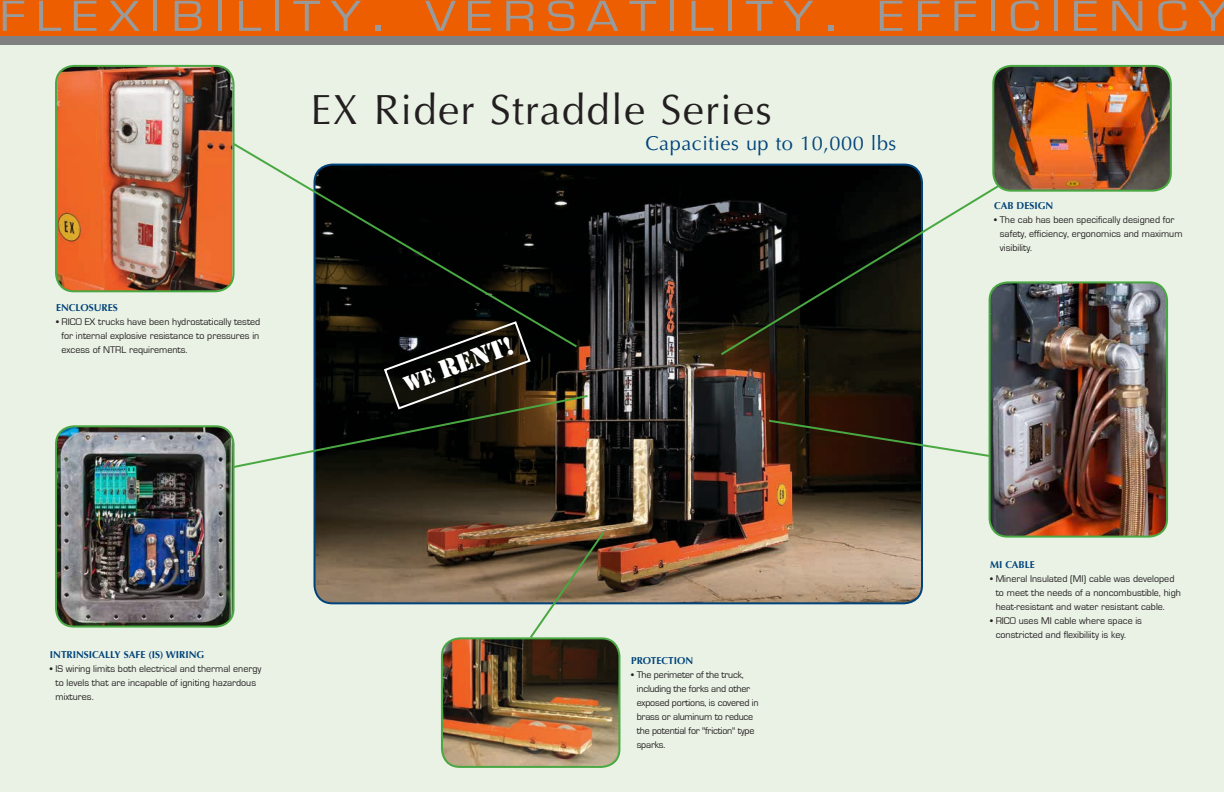
<style>
.page{position:relative;width:1224px;height:792px;background:#e9f2e5}
.page>*{position:absolute;margin:0;border:0;box-sizing:border-box;transform-origin:0 0}
.t1{font:45.1px "Eurostile";letter-spacing:.2em;color:#9a9a9a;scale:1.17 1}
.t2{font:42px "Optima LT";letter-spacing:.03em;color:#231f20}
.t3{font:24px "Stencil Std";color:#fff}
.t4{font:20px "Optima LT";letter-spacing:.025em;color:#00427a}
.t5{font:10px/14px "Eurostile";color:#231f20}
.t6{font:10px/14px "Eurostile";letter-spacing:-.02em;color:#231f20}
.t7{font:700 10px "Optima LT";color:#00427a}
.s1{font-size:60.2px}
.s2{font-size:20px}
</style>
<div class="page">
<div style="left:0;top:0;width:1224px;height:36px;background:#ec5e00"></div>
<div style="left:0;top:36px;width:1224px;height:9px;background:#808080"></div>
<img style="left:315px;top:167px;width:607px;height:436px">
<svg style="left:235px;top:143px;width:344px;height:177px"></svg>
<svg style="left:719px;top:163px;width:274px;height:194px"></svg>
<svg style="left:528px;top:530px;width:78px;height:107px"></svg>
<svg style="left:767px;top:418px;width:222px;height:41px"></svg>
<img style="left:993px;top:66px;width:176px;height:125px">
<div style="left:992px;top:65px;width:180px;height:127px;border:2px solid #49a842;border-radius:18px"></div>
<img style="left:442px;top:638px;width:177px;height:129px">
<div style="left:441px;top:637px;width:179px;height:131px;border:2px solid #49a842;border-radius:18px"></div>
<img style="left:990px;top:282px;width:177px;height:255px">
<div style="left:989px;top:281px;width:179px;height:257px;border:2px solid #49a842;border-radius:18px"></div>
<img style="left:56px;top:66px;width:177px;height:225px">
<div style="left:55px;top:65px;width:180px;height:227px;border:2px solid #49a842;border-radius:18px"></div>
<img style="left:56px;top:428px;width:176px;height:197px">
<div style="left:55px;top:425px;width:180px;height:203px;border:2px solid #49a842;border-radius:18px"></div>
<svg style="left:231px;top:320px;width:359px;height:149px"></svg>
<h1 class="t1" style="left:-1px;top:-8px;width:1052px">FLEXIBILITY<span class="s1">.</span> VERSATILITY<span class="s1">.</span> EFFICIENCY</h1>
<h2 class="t2" style="left:310px;top:86px;width:463px">EX Rider Straddle Series</h2>
<p class="t7" style="left:56px;top:302px;width:63px">ENCLOSURES</p>
<p class="t5" style="left:62px;top:315px;width:200px;text-align:justify;text-indent:-6px">• RICO EX trucks have been hydrostatically tested for internal explosive resistance to pressures in excess of NTRL requirements.</p>
<p class="t7" style="left:50px;top:649px;width:156px">INTRINSICALLY SAFE (IS) WIRING</p>
<p class="t5" style="left:55px;top:662px;width:207px;text-indent:-6px">• IS wiring limits both electrical and thermal energy to levels that are incapable of igniting hazardous mixtures.</p>
<h3 class="t3" style="left:399px;top:369px;width:117px;rotate:-20deg"><span class="s2">We</span> RENT!</h3>
<h3 class="t4" style="left:645px;top:132px;width:252px">Capacities up to 10,000 lbs</h3>
<p class="t7" style="left:994px;top:200px;width:60px">CAB DESIGN</p>
<p class="t5" style="left:1000px;top:213px;width:184px;text-indent:-6px">• The cab has been specifically designed for safety, efficiency, ergonomics and maximum visibility.</p>
<p class="t7" style="left:631px;top:655px;width:63px">PROTECTION</p>
<p class="t6" style="left:637px;top:668px;width:124px;text-indent:-6px">• The perimeter of the truck, including the forks and other exposed portions, is covered in brass or aluminum to reduce the potential for "friction" type sparks.</p>
<p class="t7" style="left:990px;top:559px;width:46px">MI CABLE</p>
<p class="t5" style="left:996px;top:572px;width:187px;text-indent:-6px">• Mineral Insulated (MI) cable was developed to meet the needs of a noncombustible, high heat-resistant and water resistant cable.</p>
<p class="t5" style="left:996px;top:614px;width:148px;text-indent:-6px">• RICO uses MI cable where space is constricted and flexibiliity is key.</p>
</div>
